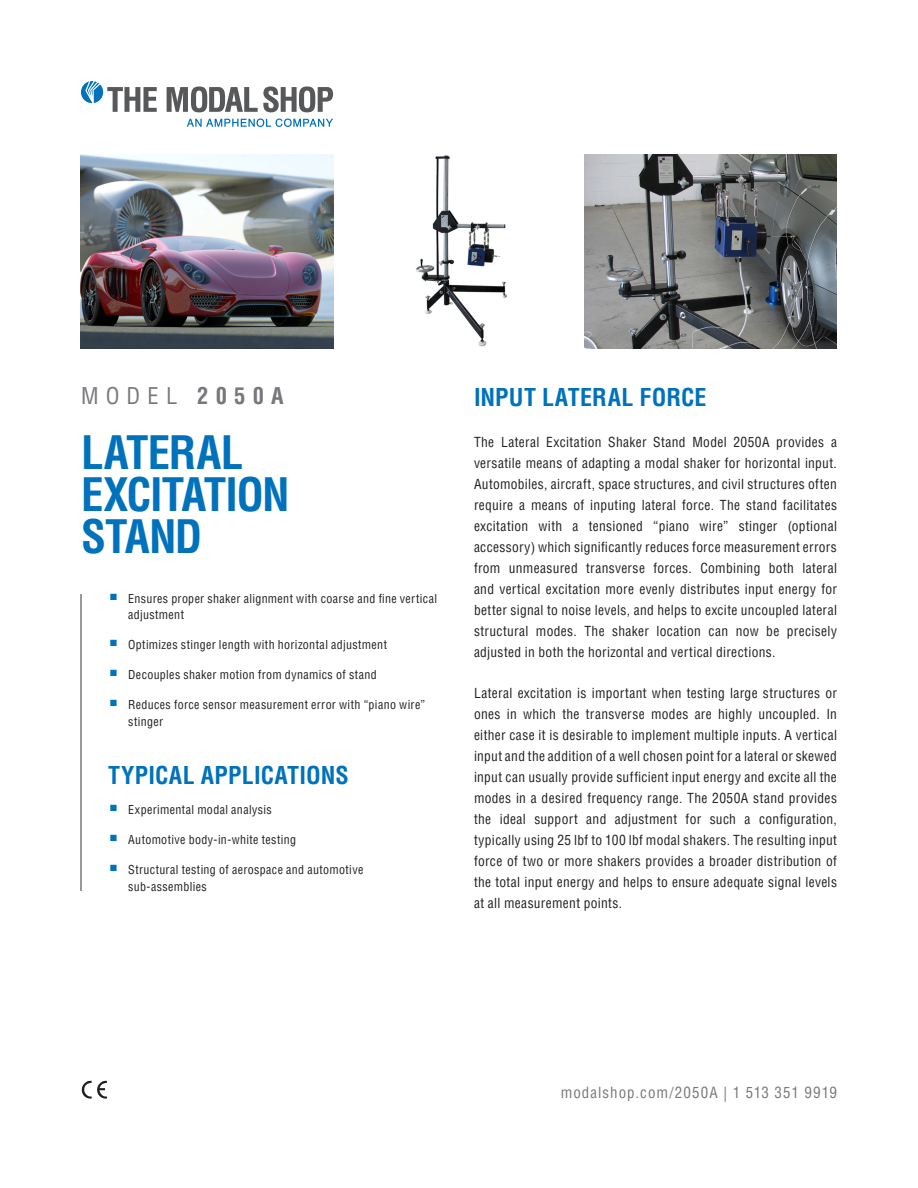
<style>
.page{position:relative;width:918px;height:1188px;background:#fff}
.page>*{position:absolute;margin:0;border:0;box-sizing:border-box;transform-origin:0 0}
.Main_Headline{font:700 condensed 45px/42px "Helvetica LT Pro";letter-spacing:-.03em;color:#0072bc}
.Bullet_Header{font:700 condensed 24px "Helvetica LT Pro";letter-spacing:.01em;color:#0072bc}
.subheader{font:700 condensed 24px "Helvetica LT Pro";letter-spacing:.005em;color:#0072bc}
.model{font:condensed 22.5px "Helvetica LT Pro";letter-spacing:.32em;color:#76787b}
.Footer_Contact{font:condensed 15px "Helvetica LT Pro";letter-spacing:.07em;color:#76787b}
.Body_1{font:condensed 13.5px/21px "Helvetica LT Pro";letter-spacing:.025em;color:#231f20;text-align:justify}
.t1{font:condensed 12px/16.5px "Helvetica LT Pro";letter-spacing:.03em;color:#231f20}
.s1{font-weight:700}
</style>
<div class="page">
<svg style="left:81px;top:1081px;width:26px;height:18px"></svg>
<img style="left:585px;top:154px;width:252px;height:194px">
<img style="left:81px;top:154px;width:252px;height:194px">
<img style="left:416px;top:155px;width:91px;height:192px">
<svg style="left:187px;top:119px;width:146px;height:8px"></svg>
<svg style="left:167px;top:86px;width:166px;height:26px"></svg>
<svg style="left:81px;top:81px;width:76px;height:31px"></svg>
<hr style="left:80px;top:594px;width:2px;height:297px;background:#76787b">
<p class="model" style="left:81px;top:382px;width:204px">MODEL <span class="s1">2050A</span></p>
<p class="subheader" style="left:474px;top:381px;width:234px">INPUT LATERAL FORCE</p>
<p class="Body_1" style="left:474px;top:431px;width:365px">The Lateral Excitation Shaker Stand Model 2050A provides a versatile means of adapting a modal shaker for horizontal input.<br>Automobiles, aircraft, space structures, and civil structures often require a means of inputing lateral force. The stand facilitates excitation with a tensioned “piano wire” stinger (optional accessory) which significantly reduces force measurement errors from unmeasured transverse forces. Combining both lateral and vertical excitation more evenly distributes input energy for better signal to noise levels, and helps to excite uncoupled lateral structural modes. The shaker location can now be precisely adjusted in both the horizontal and vertical directions.</p>
<p class="Body_1" style="left:474px;top:683px;width:365px">Lateral excitation is important when testing large structures or ones in which the transverse modes are highly uncoupled. In either case it is desirable to implement multiple inputs. A vertical input and the addition of a well chosen point for a lateral or skewed input can usually provide sufficient input energy and excite all the modes in a desired frequency range. The 2050A stand provides the ideal support and adjustment for such a configuration, typically using 25 lbf to 100 lbf modal shakers. The resulting input force of two or more shakers provides a broader distribution of the total input energy and helps to ensure adequate signal levels at all measurement points.</p>
<p class="Main_Headline" style="left:81px;top:430px;width:210px">LATERAL<br>EXCITATION<br>STAND</p>
<p class="t1" style="left:128px;top:590px;width:310px;text-indent:-18px"><sup>■</sup> Ensures proper shaker alignment with coarse and fine vertical adjustment</p>
<p class="t1" style="left:110px;top:636px;width:278px"><sup>■</sup> Optimizes stinger length with horizontal adjustment</p>
<p class="t1" style="left:110px;top:666px;width:268px"><sup>■</sup> Decouples shaker motion from dynamics of stand</p>
<p class="t1" style="left:128px;top:696px;width:298px;text-indent:-18px"><sup>■</sup> Reduces force sensor measurement error with “piano wire” stinger</p>
<p class="Bullet_Header" style="left:108px;top:759px;width:242px">TYPICAL APPLICATIONS</p>
<p class="t1" style="left:110px;top:801px;width:163px"><sup>■</sup> Experimental modal analysis</p>
<p class="t1" style="left:110px;top:831px;width:187px"><sup>■</sup> Automotive body-in-white testing</p>
<p class="t1" style="left:128px;top:861px;width:237px;text-indent:-18px"><sup>■</sup> Structural testing of aerospace and automotive sub-assemblies</p>
<p class="Footer_Contact" style="left:561px;top:1083px;width:278px">modalshop.com/2050A | 1 513 351 9919</p>
</div>
